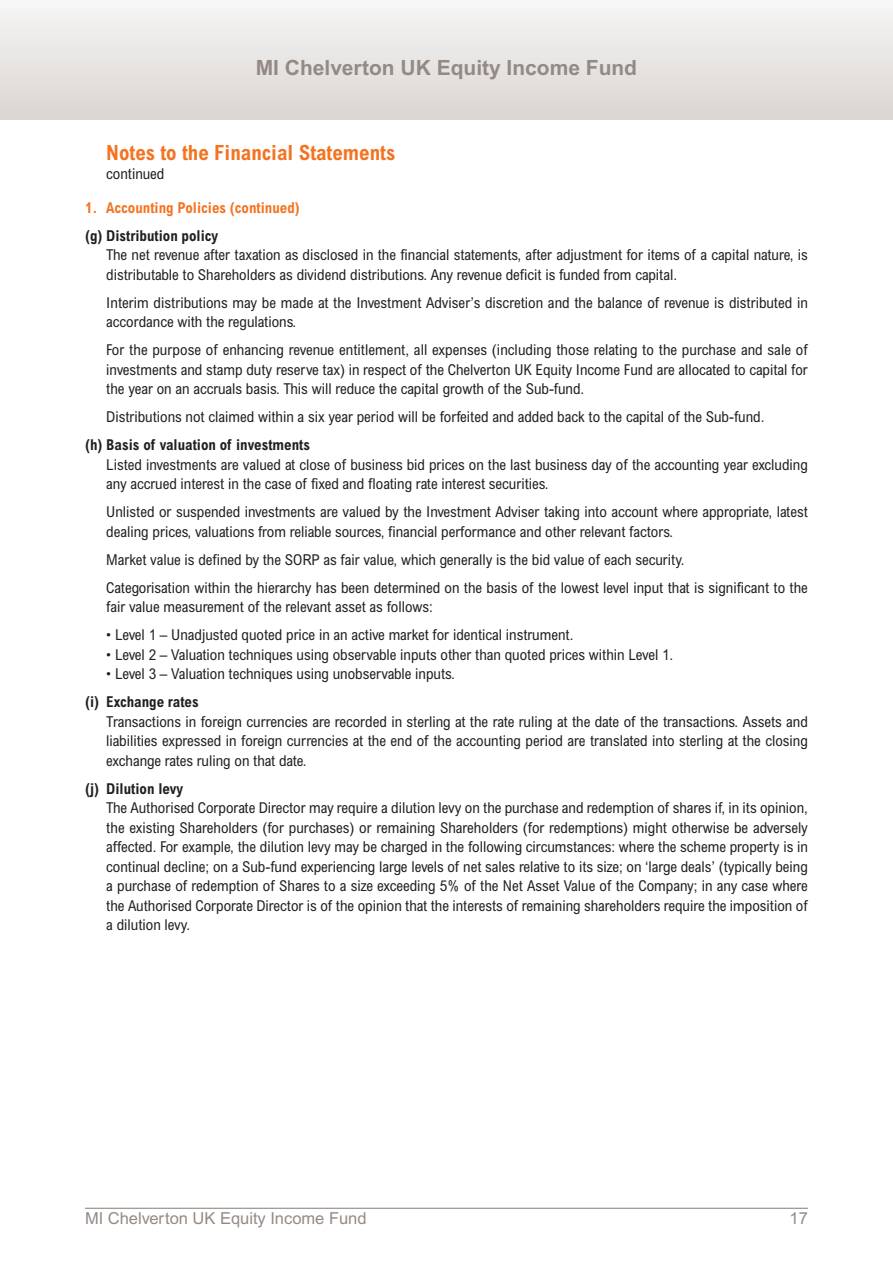
<style>
.page{position:relative;width:893px;height:1263px;background:#fff}
.page>*{position:absolute;margin:0;border:0;box-sizing:border-box;transform-origin:0 0}
.t1{font:700 21px "Arial";color:#938a84}
.t2{font:700 condensed 21px "Arial";color:#f47321}
.t3{font:16.5px "Arial";color:#938a84}
.t4{font:condensed 15px/19.5px "Arial";color:#231f20}
.t5{font:700 condensed 15px "Arial";color:#231f20}
.t6{font:700 condensed 15px "Arial";color:#f47321}
</style>
<div class="page">
<div style="left:0;top:0;width:893px;height:119px;background:linear-gradient(to bottom,#f7f7f6,#dad5d2)"></div>
<hr style="left:85px;top:1208px;width:723px;height:1px;background:#938a84">
<h1 class="t1" style="left:256px;top:60px;width:383px">MI Chelverton UK Equity Income Fund</h1>
<h1 class="t2" style="left:106px;top:145px;width:291px">Notes to the Financial Statements</h1>
<p class="t4" style="left:106px;top:165px;width:60px">continued</p>
<p class="t6" style="left:85px;top:202px;width:216px">1. Accounting Policies (continued)</p>
<p class="t5" style="left:85px;top:230px;width:135px">(g) Distribution policy</p>
<p class="t4" style="left:106px;top:246px;width:703px">The net revenue after taxation as disclosed in the financial statements, after adjustment for items of a capital nature, is distributable to Shareholders as dividend distributions. Any revenue deficit is funded from capital.</p>
<p class="t4" style="left:106px;top:294px;width:703px">Interim distributions may be made at the Investment Adviser’s discretion and the balance of revenue is distributed in accordance with the regulations.</p>
<p class="t4" style="left:106px;top:341px;width:703px;text-align:justify">For the purpose of enhancing revenue entitlement, all expenses (including those relating to the purchase and sale of investments and stamp duty reserve tax) in respect of the Chelverton UK Equity Income Fund are allocated to capital for the year on an accruals basis. This will reduce the capital growth of the Sub-fund.</p>
<p class="t4" style="left:106px;top:408px;width:660px">Distributions not claimed within a six year period will be forfeited and added back to the capital of the Sub-fund.</p>
<p class="t5" style="left:85px;top:439px;width:226px">(h) Basis of valuation of investments</p>
<p class="t4" style="left:106px;top:456px;width:703px">Listed investments are valued at close of business bid prices on the last business day of the accounting year excluding any accrued interest in the case of fixed and floating rate interest securities.</p>
<p class="t4" style="left:106px;top:503px;width:703px">Unlisted or suspended investments are valued by the Investment Adviser taking into account where appropriate, latest dealing prices, valuations from reliable sources, financial performance and other relevant factors.</p>
<p class="t4" style="left:106px;top:547px;width:703px;line-height:28px">Market value is defined by the SORP as fair value, which generally is the bid value of each security.<br>Categorisation within the hierarchy has been determined on the basis of the lowest level input that is significant to the</p>
<p class="t4" style="left:106px;top:599px;width:328px">fair value measurement of the relevant asset as follows:</p>
<p class="t4" style="left:106px;top:627px;width:469px">• Level 1 – Unadjusted quoted price in an active market for identical instrument.</p>
<p class="t4" style="left:106px;top:646px;width:569px">• Level 2 – Valuation techniques using observable inputs other than quoted prices within Level 1.</p>
<p class="t4" style="left:106px;top:666px;width:350px">• Level 3 – Valuation techniques using unobservable inputs.</p>
<p class="t5" style="left:85px;top:696px;width:115px">(i) Exchange rates</p>
<p class="t4" style="left:106px;top:713px;width:703px;text-align:justify">Transactions in foreign currencies are recorded in sterling at the rate ruling at the date of the transactions. Assets and liabilities expressed in foreign currencies at the end of the accounting period are translated into sterling at the closing exchange rates ruling on that date.</p>
<p class="t5" style="left:85px;top:783px;width:100px">(j) Dilution levy</p>
<p class="t4" style="left:106px;top:800px;width:703px;text-align:justify">The Authorised Corporate Director may require a dilution levy on the purchase and redemption of shares if, in its opinion, the existing Shareholders (for purchases) or remaining Shareholders (for redemptions) might otherwise be adversely affected. For example, the dilution levy may be charged in the following circumstances: where the scheme property is in continual decline; on a Sub-fund experiencing large levels of net sales relative to its size; on ‘large deals’ (typically being a purchase of redemption of Shares to a size exceeding 5% of the Net Asset Value of the Company; in any case where the Authorised Corporate Director is of the opinion that the interests of remaining shareholders require the imposition of a dilution levy.</p>
<p class="t3" style="left:85px;top:1212px;width:283px">MI Chelverton UK Equity Income Fund</p>
<p class="t3" style="left:790px;top:1212px;width:20px">17</p>
</div>
